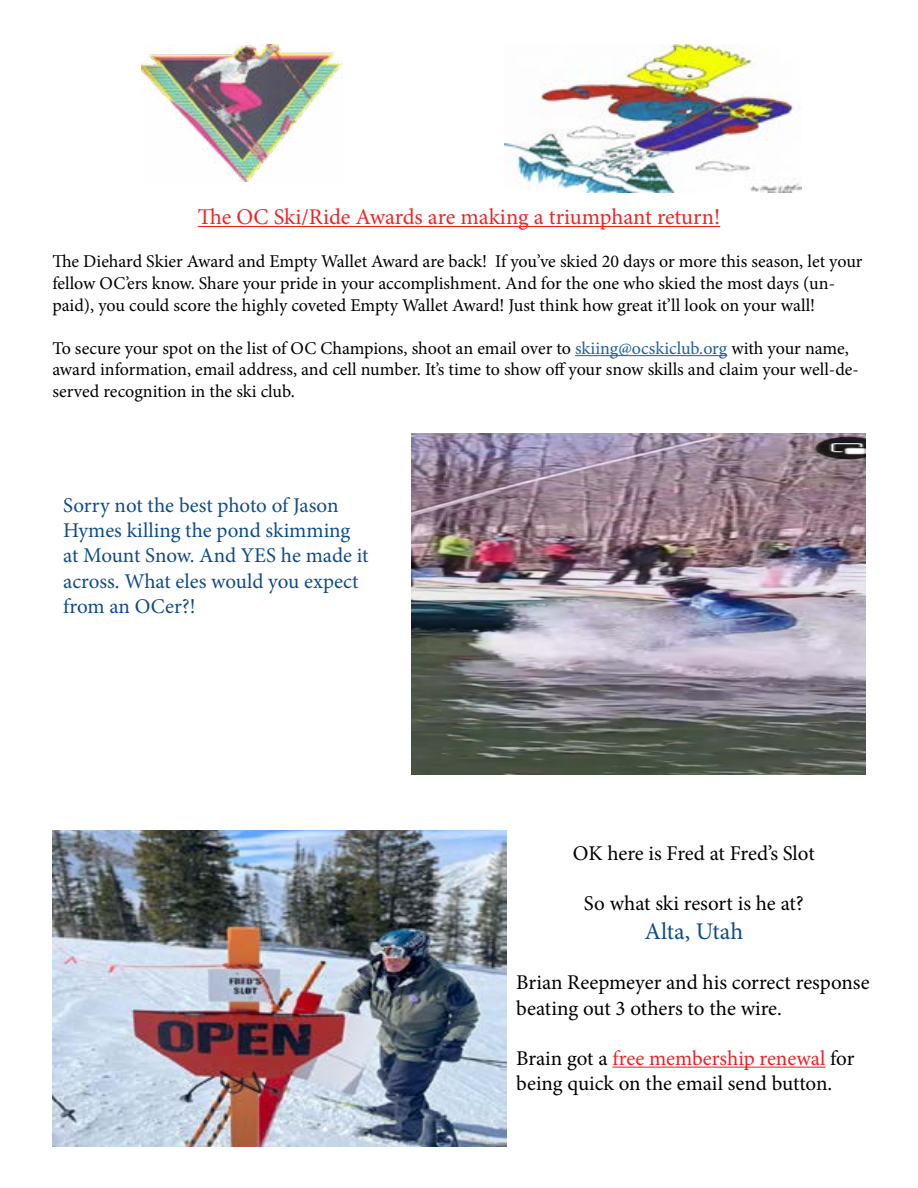
<style>
.page{position:relative;width:918px;height:1188px;background:#fff}
.page>*{position:absolute;margin:0;border:0;box-sizing:border-box;transform-origin:0 0}
.t1{font:24px "Minion Pro";letter-spacing:.005em;color:#0f4c8a}
.t2{font:22.5px "Minion Pro";letter-spacing:-.005em;color:#ee2526}
.t3{font:21px/25.2px "Minion Pro";letter-spacing:-.005em;color:#000}
.t4{font:21px/25.2px "Minion Pro";letter-spacing:-.005em;color:#0f4c8a}
.t5{font:18px/21.6px "Minion Pro";letter-spacing:-.005em;color:#000}
.s1{color:#215e9e}
.s2{color:#ed2124}
</style>
<div class="page">
<img style="left:141px;top:44px;width:202px;height:137px">
<img style="left:504px;top:44px;width:298px;height:148px">
<hr style="left:198px;top:226px;width:522px;height:1px;background:#ee2526">
<hr style="left:575px;top:355px;width:152px;height:1px;background:#215e9e">
<img style="left:53px;top:831px;width:454px;height:316px">
<hr style="left:612px;top:1067px;width:214px;height:1px;background:#ed2124">
<img style="left:411px;top:434px;width:455px;height:341px">
<p class="t2" style="left:198px;top:202px;width:524px">The OC Ski/Ride Awards are making a triumphant return!</p>
<p class="t5" style="left:52px;top:251px;width:812px">The Diehard Skier Award and Empty Wallet Award are back! If you’ve skied 20 days or more this season, let your fellow OC’ers know. Share your pride in your accomplishment. And for the one who skied the most days (un&shy;paid), you could score the highly coveted Empty Wallet Award! Just think how great it’ll look on your wall!</p>
<p class="t5" style="left:52px;top:337px;width:808px">To secure your spot on the list of OC Champions, shoot an email over to <span class="s1">skiing@ocskiclub.org</span> with your name, award information, email address, and cell number. It’s time to show off your snow skills and claim your well-de&shy;served recognition in the ski club.</p>
<p class="t4" style="left:63px;top:493px;width:307px">Sorry not the best photo of Jason<br>Hymes killing the pond skimming at Mount Snow. And YES he made it across. What eles would you expect from an OCer?!</p>
<p class="t3" style="left:573px;top:841px;width:243px">OK here is Fred at Fred’s Slot</p>
<p class="t3" style="left:584px;top:891px;width:221px">So what ski resort is he at?</p>
<h1 class="t1" style="left:644px;top:915px;width:101px">Alta, Utah</h1>
<p class="t3" style="left:516px;top:970px;width:355px">Brian Reepmeyer and his correct response beating out 3 others to the wire.</p>
<p class="t3" style="left:516px;top:1046px;width:340px">Brain got a <span class="s2">free membership renewal</span> for being quick on the email send button.</p>
</div>
